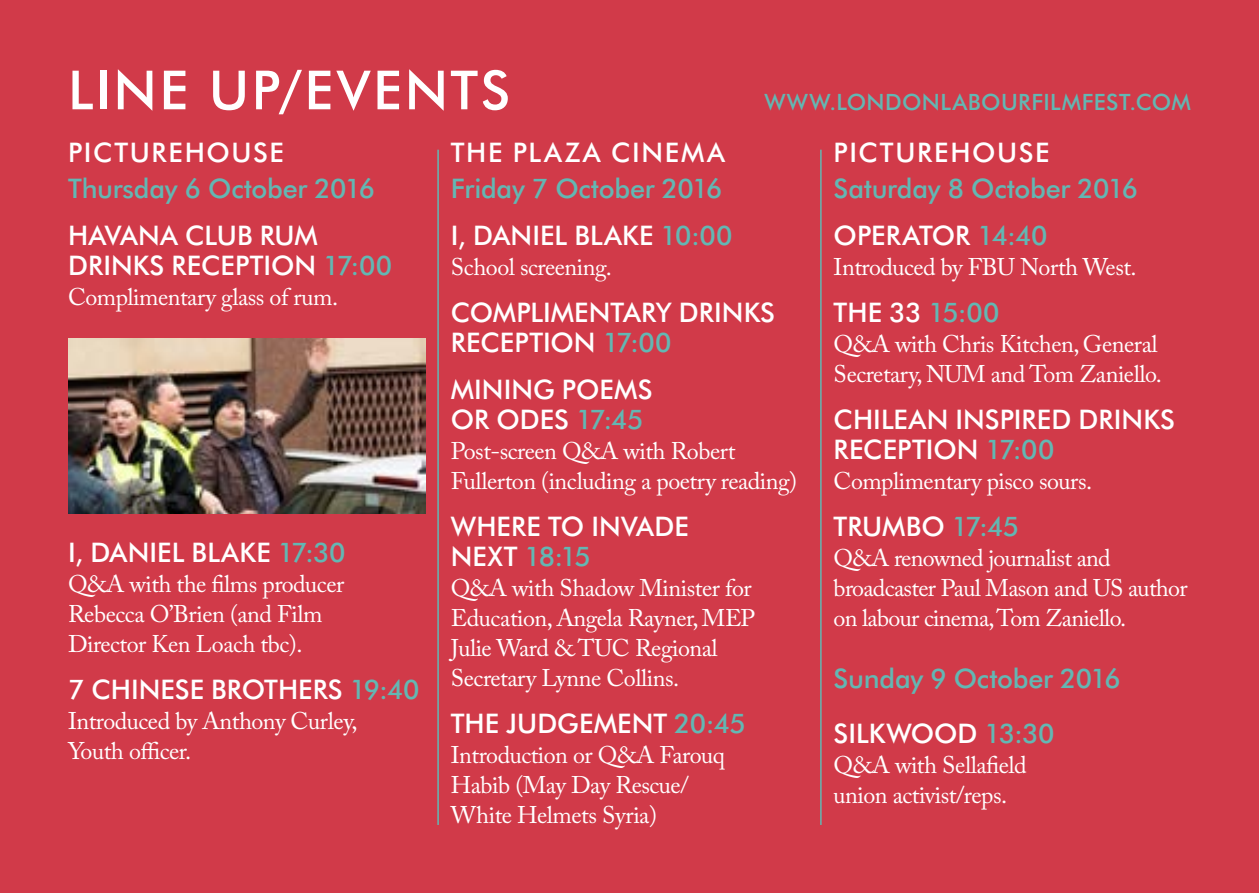
<style>
.page{position:relative;width:1259px;height:893px;background:#d13a49}
.page>*{position:absolute;margin:0;border:0;box-sizing:border-box;transform-origin:0 0}
.t1{font:500 54px "Futura BT";letter-spacing:.05em;color:#fff}
.t2{font:500 27px/30px "Futura BT";letter-spacing:.005em;color:#fff}
.t3{font:500 27px/47.1px "Futura BT";letter-spacing:-.01em;color:#63b7b3}
.t4{font:500 27px "Futura BT";letter-spacing:.06em;color:#fff}
.t5{font:500 27px "Futura BT";letter-spacing:.065em;color:#fff}
.t6{font:24px/30px "Adobe Caslon Pro";letter-spacing:-.02em;color:#fff}
.t7{font:500 22.5px "Futura BT";letter-spacing:.015em;color:#63b7b3}
.s1{color:#63b7b3}
.s2{color:#fff}
</style>
<div class="page">
<hr style="left:437px;top:150px;width:2px;height:675px;background:#63b7b3">
<hr style="left:820px;top:150px;width:1px;height:675px;background:#63b7b3">
<img style="left:68px;top:338px;width:357px;height:176px">
<h1 class="t1" style="left:68px;top:57px;width:444px">LINE UP/EVENTS</h1>
<p class="t4" style="left:68px;top:136px;width:217px">PICTUREHOUSE</p>
<p class="t3" style="left:68px;top:165px;width:309px">Thursday 6 October 2016</p>
<p class="t2" style="left:68px;top:220px;width:325px">HAVANA CLUB RUM<br>DRINKS RECEPTION <span class="s1">17:00</span></p>
<p class="t6" style="left:68px;top:282px;width:272px">Complimentary glass of rum.</p>
<p class="t7" style="left:764px;top:88px;width:428px">WWW.LONDONLABOURFILMFEST.COM</p>
<p class="t5" style="left:451px;top:136px;width:276px">THE PLAZA CINEMA</p>
<p class="t3" style="left:451px;top:165px;width:283px">Friday 7 October 2016<br><span class="s2">I, DANIEL BLAKE</span> 10:00</p>
<p class="t6" style="left:451px;top:252px;width:163px">School screening.</p>
<p class="t2" style="left:451px;top:297px;width:326px">COMPLIMENTARY DRINKS<br>RECEPTION <span class="s1">17:00</span></p>
<p class="t2" style="left:451px;top:375px;width:203px">MINING POEMS<br>OR ODES <span class="s1">17:45</span></p>
<p class="t6" style="left:451px;top:436px;width:348px">Post-screen Q&amp;A with Robert<br>Fullerton (including a poetry reading)</p>
<p class="t2" style="left:451px;top:512px;width:239px">WHERE TO INVADE<br>NEXT <span class="s1">18:15</span></p>
<p class="t6" style="left:451px;top:573px;width:306px">Q&amp;A with Shadow Minister for<br>Education, Angela Rayner, MEP<br>Julie Ward &amp; TUC Regional<br>Secretary Lynne Collins.</p>
<p class="t2" style="left:451px;top:709px;width:296px">THE JUDGEMENT <span class="s1">20:45</span></p>
<p class="t6" style="left:451px;top:740px;width:276px">Introduction or Q&amp;A Farouq<br>Habib (May Day Rescue/<br>White Helmets Syria)</p>
<p class="t4" style="left:833px;top:136px;width:217px">PICTUREHOUSE</p>
<p class="t3" style="left:833px;top:165px;width:306px">Saturday 8 October 2016<br><span class="s2">OPERATOR</span> 14:40</p>
<p class="t6" style="left:833px;top:252px;width:304px">Introduced by FBU North West.</p>
<p class="t2" style="left:833px;top:297px;width:167px">THE 33 <span class="s1">15:00</span></p>
<p class="t6" style="left:833px;top:329px;width:330px">Q&amp;A with Chris Kitchen, General<br>Secretary, NUM and Tom Zaniello.</p>
<p class="t2" style="left:833px;top:405px;width:343px">CHILEAN INSPIRED DRINKS<br>RECEPTION <span class="s1">17:00</span></p>
<p class="t6" style="left:833px;top:466px;width:260px">Complimentary pisco sours.</p>
<p class="t2" style="left:833px;top:512px;width:187px">TRUMBO <span class="s1">17:45</span></p>
<p class="t6" style="left:833px;top:543px;width:355px">Q&amp;A renowned journalist and broadcaster Paul Mason and US author on labour cinema, Tom Zaniello.</p>
<p class="t3" style="left:833px;top:650px;width:289px;line-height:55.5px">Sunday 9 October 2016<br><span class="s2">SILKWOOD</span> 13:30</p>
<p class="t6" style="left:833px;top:750px;width:195px">Q&amp;A with Sellafield union activist/reps.</p>
<p class="t2" style="left:68px;top:537px;width:279px">I, DANIEL BLAKE <span class="s1">17:30</span></p>
<p class="t6" style="left:68px;top:569px;width:278px">Q&amp;A with the films producer<br>Rebecca O’Brien (and Film<br>Director Ken Loach tbc).</p>
<p class="t2" style="left:68px;top:675px;width:353px">7 CHINESE BROTHERS <span class="s1">19:40</span></p>
<p class="t6" style="left:68px;top:706px;width:291px">Introduced by Anthony Curley,<br>Youth officer.</p>
</div>
